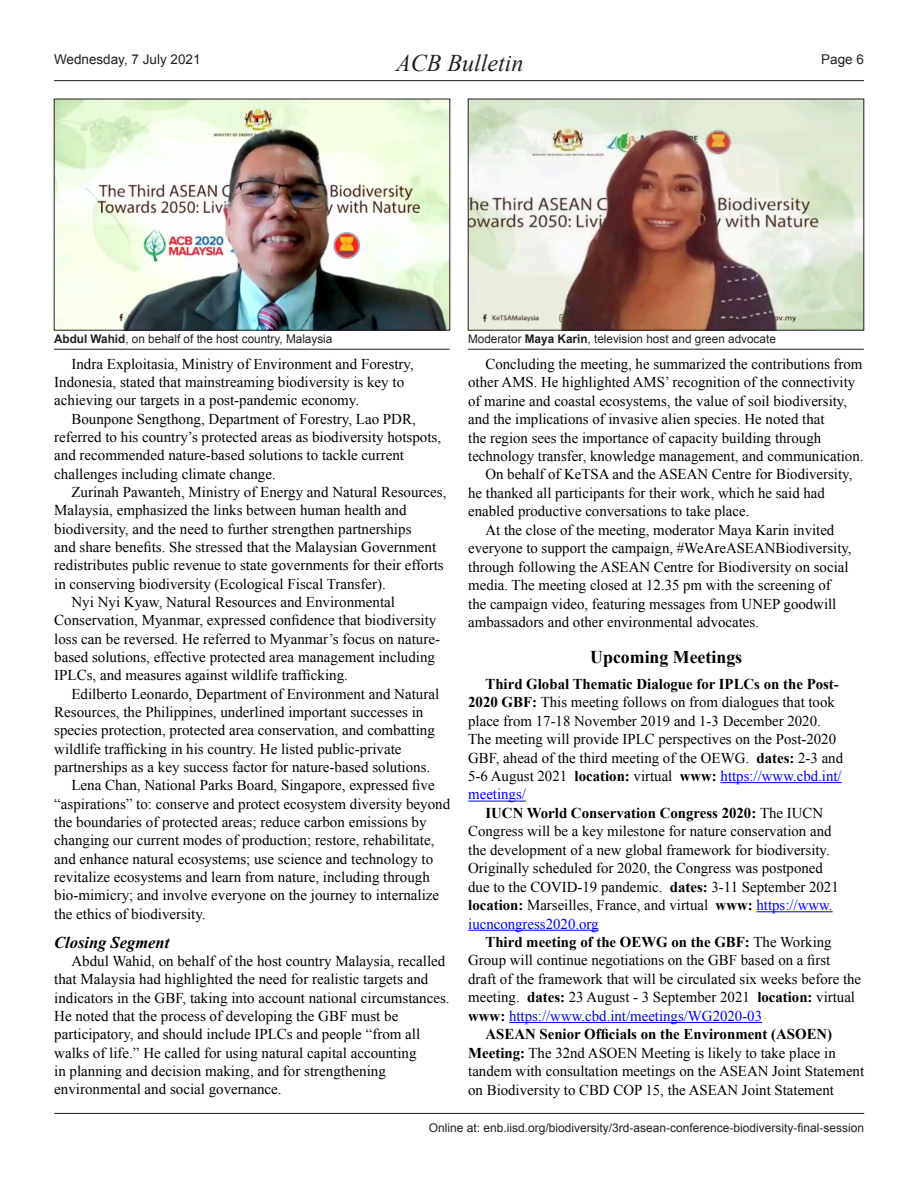
<style>
.page{position:relative;width:918px;height:1188px;background:#fff}
.page>*{position:absolute;margin:0;border:0;box-sizing:border-box;transform-origin:0 0}
.t1{font:italic 24px "Times New Roman";color:#231f20}
.ENB_-_Headline_2{font:700 18px "Times New Roman";color:#000}
.ENB_-_Headline_3{font:italic 700 16.5px "Times New Roman";color:#000}
.ENB_-_Body{font:15px/18.3px "Times New Roman";color:#000}
.t2{font:13.5px "Arial";color:#231f20}
.t3{font:12px "Arial";color:#231f20}
.s1{font-weight:700}
.s2{color:#00f}
</style>
<div class="page">
<hr style="left:54px;top:80px;width:810px;height:1px;background:#231f20">
<hr style="left:54px;top:1113px;width:810px;height:1px;background:#231f20">
<hr style="left:721px;top:782px;width:121px;height:1px;background:#00f">
<hr style="left:468px;top:801px;width:58px;height:1px;background:#00f">
<hr style="left:756px;top:911px;width:77px;height:1px;background:#00f">
<hr style="left:468px;top:930px;width:131px;height:1px;background:#00f">
<hr style="left:509px;top:1022px;width:253px;height:1px;background:#00f">
<img style="left:56px;top:101px;width:392px;height:227px">
<div style="left:54px;top:99px;width:396px;height:231px;border:1px solid #231f20"></div>
<hr style="left:54px;top:349px;width:396px;height:1px;background:#231f20">
<img style="left:470px;top:101px;width:392px;height:227px">
<hr style="left:468px;top:349px;width:396px;height:1px;background:#231f20">
<h1 class="t1" style="left:396px;top:46px;width:129px">ACB Bulletin</h1>
<p class="t2" style="left:54px;top:50px;width:148px">Wednesday, 7 July 2021</p>
<p class="t2" style="left:821px;top:50px;width:44px">Page 6</p>
<p class="t3" style="left:54px;top:331px;width:280px"><span class="s1">Abdul Wahid</span>, on behalf of the host country, Malaysia</p>
<p class="t3" style="left:468px;top:331px;width:309px">Moderator <span class="s1">Maya Karin</span>, television host and green advocate</p>
<p class="ENB_-_Body" style="left:54px;top:354px;width:361px;text-indent:17px">Indra Exploitasia, Ministry of Environment and Forestry,<br>Indonesia, stated that mainstreaming biodiversity is key to achieving our targets in a post-pandemic economy.</p>
<p class="ENB_-_Body" style="left:54px;top:409px;width:388px;text-indent:17px">Bounpone Sengthong, Department of Forestry, Lao PDR, referred to his country’s protected areas as biodiversity hotspots, and recommended nature-based solutions to tackle current challenges including climate change.</p>
<p class="ENB_-_Body" style="left:54px;top:483px;width:394px;text-indent:17px">Zurinah Pawanteh, Ministry of Energy and Natural Resources, Malaysia, emphasized the links between human health and biodiversity, and the need to further strengthen partnerships<br>and share benefits. She stressed that the Malaysian Government redistributes public revenue to state governments for their efforts in conserving biodiversity (Ecological Fiscal Transfer).</p>
<p class="ENB_-_Body" style="left:54px;top:593px;width:387px;text-indent:17px">Nyi Nyi Kyaw, Natural Resources and Environmental Conservation, Myanmar, expressed confidence that biodiversity loss can be reversed. He referred to Myanmar’s focus on nature&shy;based solutions, effective protected area management including IPLCs, and measures against wildlife trafficking.</p>
<p class="ENB_-_Body" style="left:54px;top:684px;width:387px;text-indent:17px">Edilberto Leonardo, Department of Environment and Natural Resources, the Philippines, underlined important successes in species protection, protected area conservation, and combatting wildlife trafficking in his country. He listed public-private partnerships as a key success factor for nature-based solutions.</p>
<p class="ENB_-_Body" style="left:54px;top:776px;width:398px;text-indent:17px">Lena Chan, National Parks Board, Singapore, expressed five “aspirations” to: conserve and protect ecosystem diversity beyond the boundaries of protected areas; reduce carbon emissions by changing our current modes of production; restore, rehabilitate, and enhance natural ecosystems; use science and technology to revitalize ecosystems and learn from nature, including through bio-mimicry; and involve everyone on the journey to internalize the ethics of biodiversity.</p>
<p class="ENB_-_Headline_3" style="left:54px;top:931px;width:117px">Closing Segment</p>
<p class="ENB_-_Body" style="left:54px;top:951px;width:397px;text-indent:17px">Abdul Wahid, on behalf of the host country Malaysia, recalled that Malaysia had highlighted the need for realistic targets and indicators in the GBF, taking into account national circumstances.<br>He noted that the process of developing the GBF must be participatory, and should include IPLCs and people “from all walks of life.” He called for using natural capital accounting<br>in planning and decision making, and for strengthening environmental and social governance.</p>
<p class="ENB_-_Body" style="left:468px;top:354px;width:397px;text-indent:17px">Concluding the meeting, he summarized the contributions from other AMS. He highlighted AMS’ recognition of the connectivity of marine and coastal ecosystems, the value of soil biodiversity, and the implications of invasive alien species. He noted that<br>the region sees the importance of capacity building through technology transfer, knowledge management, and communication.</p>
<p class="ENB_-_Body" style="left:468px;top:465px;width:386px;text-indent:17px">On behalf of KeTSA and the ASEAN Centre for Biodiversity, he thanked all participants for their work, which he said had enabled productive conversations to take place.</p>
<p class="ENB_-_Body" style="left:468px;top:520px;width:385px;text-indent:17px">At the close of the meeting, moderator Maya Karin invited everyone to support the campaign, #WeAreASEANBiodiversity, through following the ASEAN Centre for Biodiversity on social media. The meeting closed at 12.35 pm with the screening of the campaign video, featuring messages from UNEP goodwill ambassadors and other environmental advocates.</p>
<p class="ENB_-_Headline_2" style="left:590px;top:644px;width:153px">Upcoming Meetings</p>
<p class="ENB_-_Body" style="left:468px;top:674px;width:376px;text-indent:17px"><span class="s1">Third Global Thematic Dialogue for IPLCs on the Post-2020 GBF:</span> This meeting follows on from dialogues that took place from 17-18 November 2019 and 1-3 December 2020.<br>The meeting will provide IPLC perspectives on the Post-2020<br>GBF, ahead of the third meeting of the OEWG. <span class="s1">dates:</span> 2-3 and 5-6 August 2021 <span class="s1">location:</span> virtual <span class="s1">www:</span> <span class="s2">https://www.cbd.int/ meetings/</span></p>
<p class="ENB_-_Body" style="left:468px;top:803px;width:372px;text-indent:17px"><span class="s1">IUCN World Conservation Congress 2020:</span> The IUCN Congress will be a key milestone for nature conservation and the development of a new global framework for biodiversity.<br>Originally scheduled for 2020, the Congress was postponed due to the COVID-19 pandemic. <span class="s1">dates:</span> 3-11 September 2021 <span class="s1">location:</span> Marseilles, France, and virtual <span class="s1">www:</span> <span class="s2">https://www. iucncongress2020.org</span></p>
<p class="ENB_-_Body" style="left:468px;top:933px;width:395px;text-indent:17px"><span class="s1">Third meeting of the OEWG on the GBF:</span> The Working Group will continue negotiations on the GBF based on a first draft of the framework that will be circulated six weeks before the meeting. <span class="s1">dates:</span> 23 August - 3 September 2021 <span class="s1">location:</span> virtual <span class="s1">www:</span> <span class="s2">https://www.cbd.int/meetings/WG2020-03</span></p>
<p class="ENB_-_Body" style="left:468px;top:1025px;width:398px;text-indent:17px"><span class="s1">ASEAN Senior Officials on the Environment (ASOEN)<br>Meeting:</span> The 32nd ASOEN Meeting is likely to take place in tandem with consultation meetings on the ASEAN Joint Statement on Biodiversity to CBD COP 15, the ASEAN Joint Statement</p>
<p class="t3" style="left:429px;top:1120px;width:437px">Online at: enb.iisd.org/biodiversity/3rd-asean-conference-biodiversity-final-session</p>
</div>
